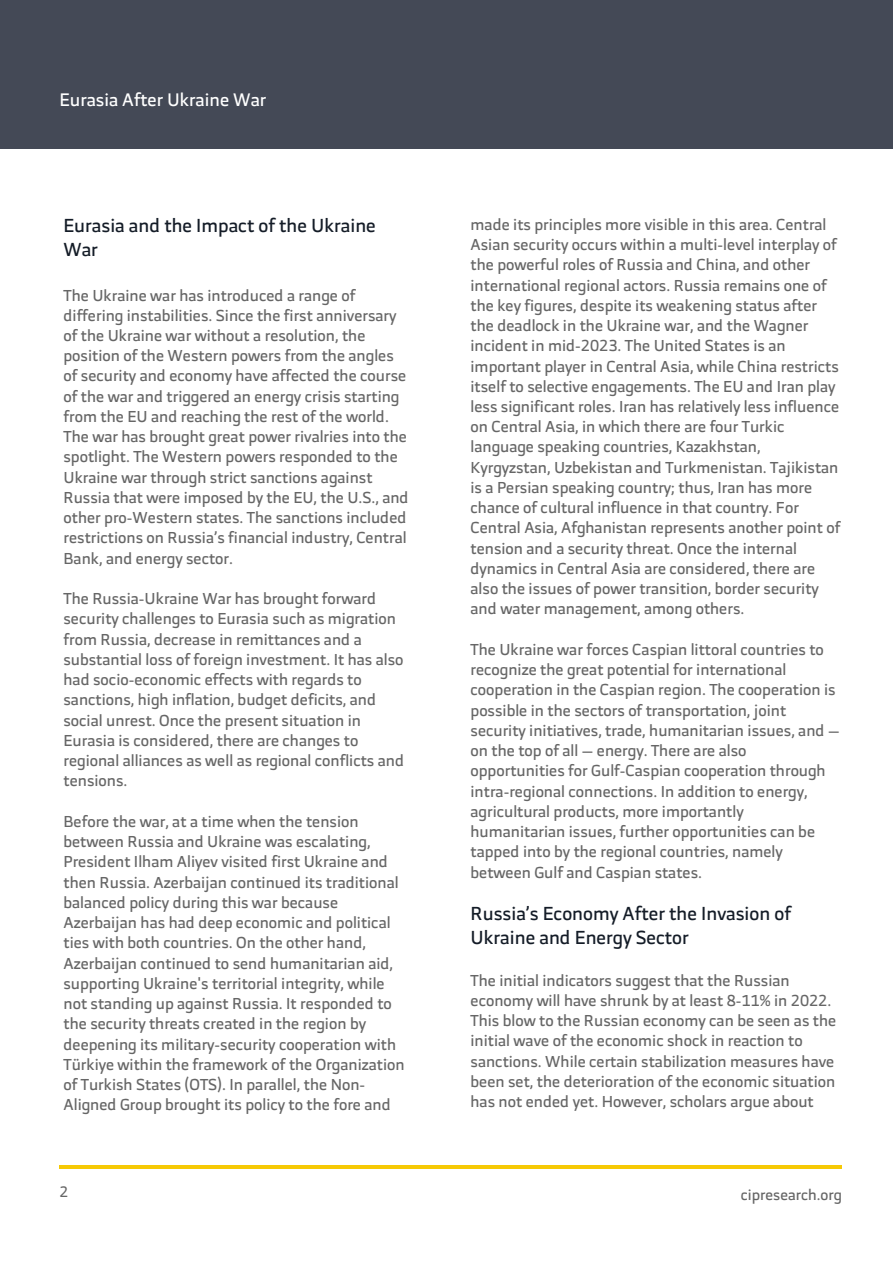
<style>
.page{position:relative;width:893px;height:1264px;background:#fff}
.page>*{position:absolute;margin:0;border:0;box-sizing:border-box;transform-origin:0 0}
.t1{font:18.75px/23.5px "RB";color:#141c27}
.t2{font:18px "RB";color:#fff}
.t3{font:15.75px/20.2px "RB";color:#666}
.t4{font:15px "RB";color:#666}
</style>
<div class="page">
<div style="left:0;top:0;width:892px;height:148px;background:#444956"></div>
<hr style="left:59px;top:1165px;width:783px;height:3px;background:#f6c905">
<p class="t2" style="left:59px;top:84px;width:208px">Eurasia After Ukraine War</p>
<p class="t1" style="left:63px;top:213px;width:314px">Eurasia and the Impact of the Ukraine<br>War</p>
<p class="t3" style="left:63px;top:284px;width:346px">The Ukraine war has introduced a range of differing instabilities. Since the first anniversary of the Ukraine war without a resolution, the position of the Western powers from the angles of security and economy have affected the course of the war and triggered an energy crisis starting from the EU and reaching the rest of the world.<br>The war has brought great power rivalries into the spotlight. The Western powers responded to the Ukraine war through strict sanctions against Russia that were imposed by the EU, the U.S., and other pro-Western states. The sanctions included restrictions on Russia’s financial industry, Central Bank, and energy sector.</p>
<p class="t3" style="left:63px;top:588px;width:342px">The Russia-Ukraine War has brought forward security challenges to Eurasia such as migration from Russia, decrease in remittances and a substantial loss of foreign investment. It has also had socio-economic effects with regards to sanctions, high inflation, budget deficits, and social unrest. Once the present situation in Eurasia is considered, there are changes to regional alliances as well as regional conflicts and tensions.</p>
<p class="t3" style="left:63px;top:810px;width:342px">Before the war, at a time when the tension between Russia and Ukraine was escalating, President Ilham Aliyev visited first Ukraine and then Russia. Azerbaijan continued its traditional balanced policy during this war because Azerbaijan has had deep economic and political ties with both countries. On the other hand, Azerbaijan continued to send humanitarian aid, supporting Ukraine's territorial integrity, while not standing up against Russia. It responded to the security threats created in the region by deepening its military-security cooperation with Türkiye within the framework of the Organization of Turkish States (OTS). In parallel, the Non-Aligned Group brought its policy to the fore and</p>
<p class="t3" style="left:470px;top:214px;width:371px">made its principles more visible in this area. Central Asian security occurs within a multi-level interplay of the powerful roles of Russia and China, and other international regional actors. Russia remains one of the key figures, despite its weakening status after the deadlock in the Ukraine war, and the Wagner incident in mid-2023. The United States is an important player in Central Asia, while China restricts itself to selective engagements. The EU and Iran play less significant roles. Iran has relatively less influence on Central Asia, in which there are four Turkic language speaking countries, Kazakhstan, Kyrgyzstan, Uzbekistan and Turkmenistan. Tajikistan is a Persian speaking country; thus, Iran has more chance of cultural influence in that country. For Central Asia, Afghanistan represents another point of tension and a security threat. Once the internal dynamics in Central Asia are considered, there are also the issues of power transition, border security and water management, among others.</p>
<p class="t3" style="left:470px;top:639px;width:370px">The Ukraine war forces Caspian littoral countries to recognize the great potential for international cooperation in the Caspian region. The cooperation is possible in the sectors of transportation, joint security initiatives, trade, humanitarian issues, and — on the top of all — energy. There are also opportunities for Gulf-Caspian cooperation through intra-regional connections. In addition to energy, agricultural products, more importantly humanitarian issues, further opportunities can be tapped into by the regional countries, namely between Gulf and Caspian states.</p>
<p class="t1" style="left:470px;top:901px;width:322px">Russia’s Economy After the Invasion of<br>Ukraine and Energy Sector</p>
<p class="t3" style="left:470px;top:969px;width:367px">The initial indicators suggest that the Russian economy will have shrunk by at least 8-11% in 2022.<br>This blow to the Russian economy can be seen as the initial wave of the economic shock in reaction to sanctions. While certain stabilization measures have been set, the deterioration of the economic situation has not ended yet. However, scholars argue about</p>
<p class="t4" style="left:59px;top:1178px;width:10px">2</p>
<p class="t4" style="left:740px;top:1181px;width:102px">cipresearch.org</p>
</div>
